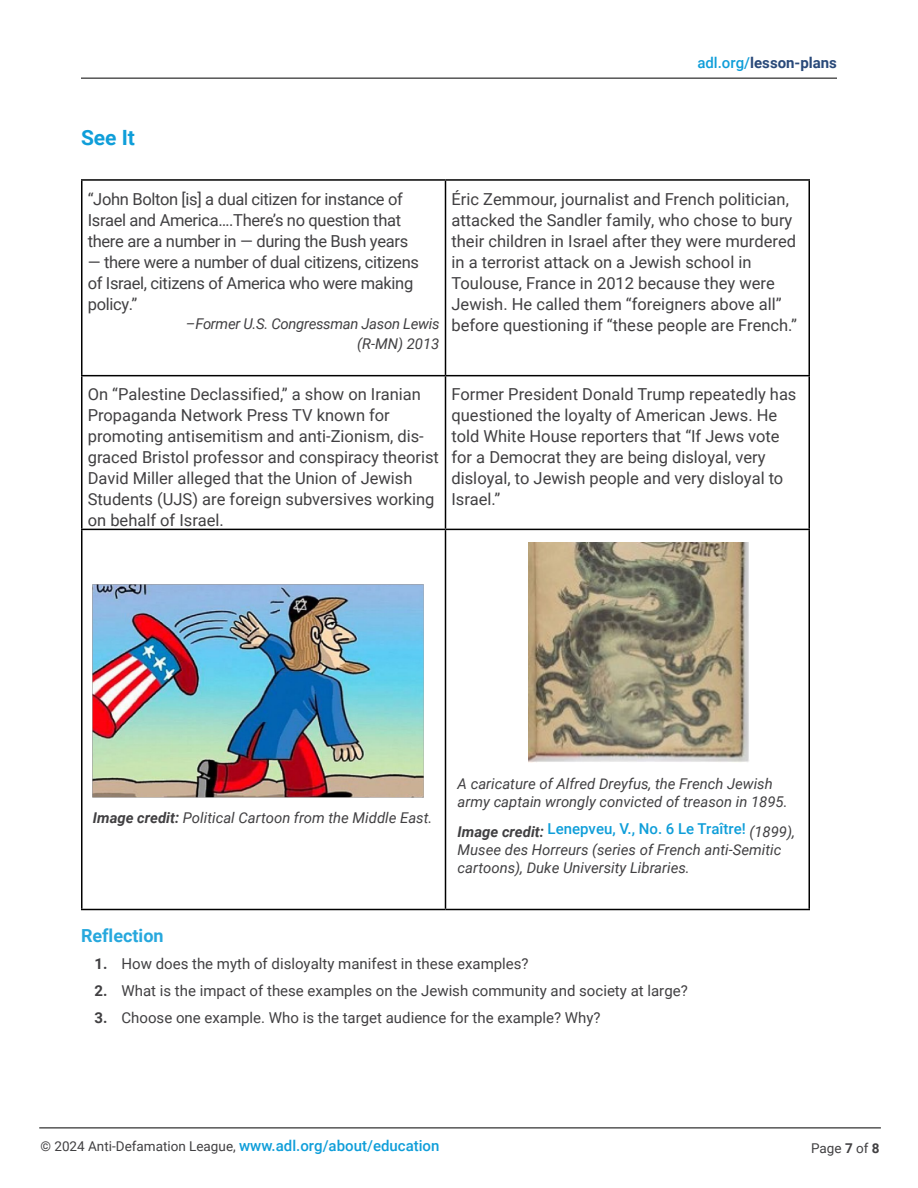
<style>
.page{position:relative;width:918px;height:1188px;background:#fff}
.page>*{position:absolute;margin:0;border:0;box-sizing:border-box;transform-origin:0 0}
.Subheading{font:700 21px "Roboto";color:#0f9ed9}
.Body_Text{font:700 18px "Roboto";color:#27a8dd}
.t1{font:16.5px/21px "Roboto";color:#414042}
.t2{font:16.5px/21px "Roboto";letter-spacing:-.02em;color:#414042}
.t3{font:15px "Roboto";color:#414042}
.t4{font:500 15px "Roboto";color:#0f9ed9}
.t5{font:700 15px "Roboto";color:#294979}
.t6{font:italic 14.85px/18px "Roboto";color:#414042}
.t7{font:italic 14.85px "Roboto";letter-spacing:-.02em;color:#414042}
.t8{font:13.5px "Roboto";color:#414042}
.s1{font-weight:500;color:#0f9ed9}
.s2{font-weight:700}
.s3{font-weight:500;font-size:15px;color:#0f9ed9}
</style>
<div class="page">
<hr style="left:39px;top:1128px;width:842px;height:1px;background:#000">
<hr style="left:81px;top:78px;width:756px;height:1px;background:#000">
<hr style="left:81px;top:179px;width:365px;height:2px;background:#000">
<hr style="left:81px;top:181px;width:1px;height:194px;background:#000">
<hr style="left:446px;top:179px;width:364px;height:2px;background:#000">
<hr style="left:445px;top:181px;width:1px;height:194px;background:#000">
<hr style="left:808px;top:181px;width:2px;height:194px;background:#000">
<hr style="left:81px;top:375px;width:365px;height:1px;background:#000">
<hr style="left:81px;top:376px;width:1px;height:153px;background:#000">
<hr style="left:446px;top:375px;width:364px;height:1px;background:#000">
<hr style="left:445px;top:376px;width:1px;height:153px;background:#000">
<hr style="left:808px;top:376px;width:2px;height:153px;background:#000">
<hr style="left:81px;top:529px;width:365px;height:1px;background:#000">
<hr style="left:81px;top:530px;width:1px;height:379px;background:#000">
<hr style="left:446px;top:529px;width:364px;height:1px;background:#000">
<hr style="left:445px;top:530px;width:1px;height:379px;background:#000">
<hr style="left:808px;top:530px;width:2px;height:379px;background:#000">
<hr style="left:81px;top:909px;width:365px;height:1px;background:#000">
<hr style="left:446px;top:909px;width:364px;height:1px;background:#000">
<img style="left:93px;top:584px;width:331px;height:214px">
<img style="left:529px;top:542px;width:220px;height:221px">
<p class="t5" style="left:697px;top:52px;width:141px"><span class="s1">adl.org/</span>lesson-plans</p>
<p class="Subheading" style="left:81px;top:123px;width:56px">See It</p>
<p class="t2" style="left:88px;top:188px;width:322px">“John Bolton [is] a dual citizen for instance of<br>Israel and America….There’s no question that there are a number in — during the Bush years</p>
<p class="t2" style="left:88px;top:251px;width:333px">— there were a number of dual citizens, citizens of Israel, citizens of America who were making policy.”</p>
<p class="t7" style="left:186px;top:313px;width:255px">–Former U.S. Congressman Jason Lewis</p>
<p class="t6" style="left:357px;top:334px;width:84px">(R-MN) 2013</p>
<p class="t1" style="left:452px;top:188px;width:347px">Éric Zemmour, journalist and French politician, attacked the Sandler family, who chose to bury their children in Israel after they were murdered in a terrorist attack on a Jewish school in Toulouse, France in 2012 because they were Jewish. He called them “foreigners above all” before questioning if “these people are French.”</p>
<p class="t1" style="left:88px;top:383px;width:353px">On “Palestine Declassified,” a show on Iranian Propaganda Network Press TV known for promoting antisemitism and anti-Zionism, dis&shy;graced Bristol professor and conspiracy theorist David Miller alleged that the Union of Jewish Students (UJS) are foreign subversives working on behalf of Israel.</p>
<p class="t1" style="left:452px;top:383px;width:347px">Former President Donald Trump repeatedly has questioned the loyalty of American Jews. He told White House reporters that “If Jews vote for a Democrat they are being disloyal, very disloyal, to Jewish people and very disloyal to Israel.”</p>
<p class="t6" style="left:93px;top:808px;width:341px"><span class="s2">Image credit:</span> Political Cartoon from the Middle East.</p>
<p class="t6" style="left:458px;top:774px;width:331px">A caricature of Alfred Dreyfus, the French Jewish army captain wrongly convicted of treason in 1895.</p>
<p class="t4" style="left:458px;top:818px;width:339px"><sub>Image</sub> <sub>credit:</sub> Lenepveu, V., No. 6 Le Traître! <sub>(1899),</sub></p>
<p class="t6" style="left:458px;top:840px;width:325px">Musee des Horreurs (series of French anti-Semitic cartoons), Duke University Libraries.</p>
<p class="Body_Text" style="left:81px;top:923px;width:84px">Reflection</p>
<p class="t3" style="left:94px;top:954px;width:436px"><span class="s2">1.</span> How does the myth of disloyalty manifest in these examples?</p>
<p class="t3" style="left:94px;top:981px;width:595px"><span class="s2">2.</span> What is the impact of these examples on the Jewish community and society at large?</p>
<p class="t3" style="left:94px;top:1008px;width:508px"><span class="s2">3.</span> Choose one example. Who is the target audience for the example? Why?</p>
<p class="t8" style="left:40px;top:1137px;width:401px">© 2024 Anti-Defamation League, <span class="s3">www.adl.org/about/education</span></p>
<p class="t8" style="left:811px;top:1138px;width:70px">Page <span class="s2">7</span> of <span class="s2">8</span></p>
</div>
